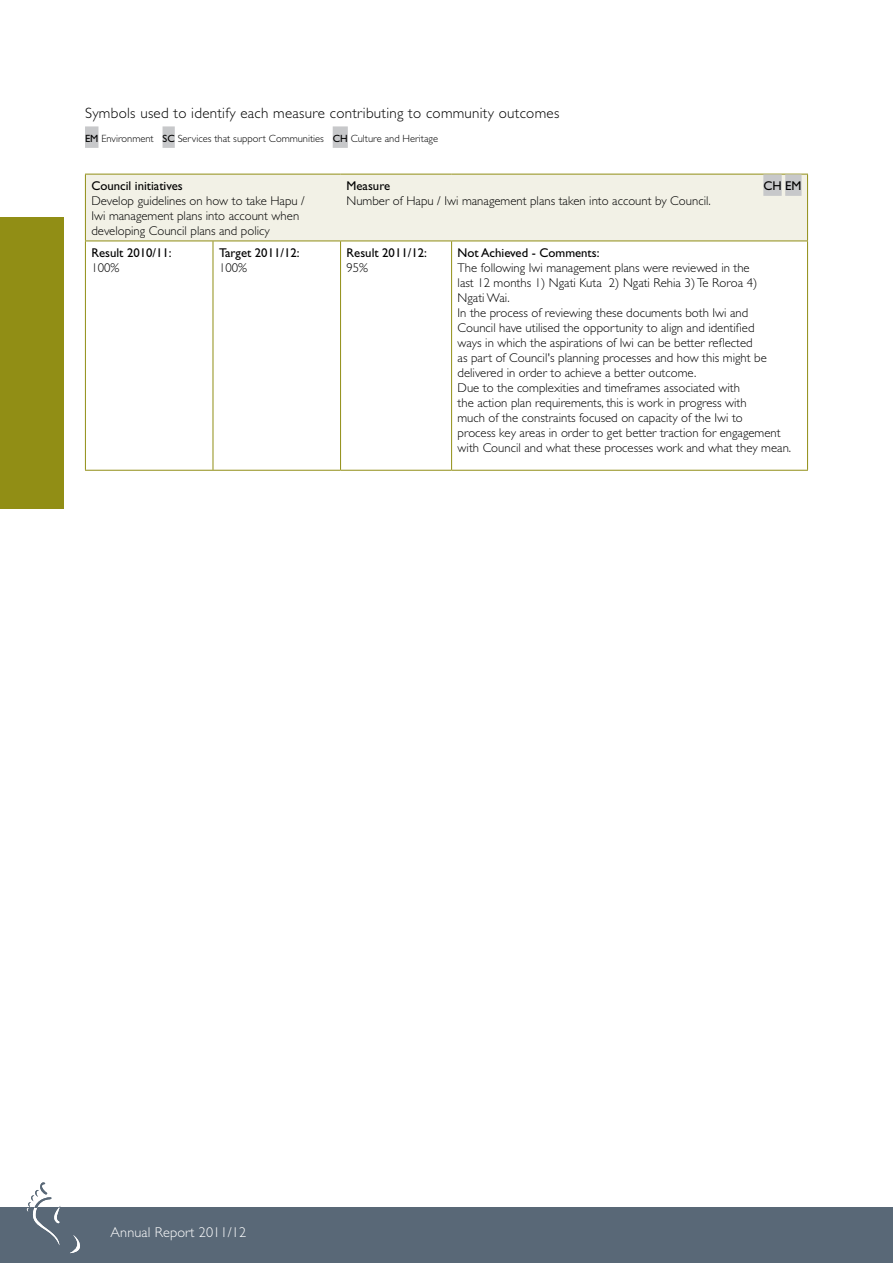
<style>
.page{position:relative;width:893px;height:1263px;background:#fff}
.page>*{position:absolute;margin:0;border:0;box-sizing:border-box;transform-origin:0 0}
.t1{font:300 15px "Gill Sans";letter-spacing:.02em;color:#000}
.t2{font:300 14.25px "Gill Sans";letter-spacing:.01em;color:#fff}
.t3{font:300 12.75px/15px "Gill Sans";color:#000}
.t4{font:12.75px "Gill Sans";color:#000}
.t5{font:300 10.5px "Gill Sans";color:#000}
.s1{font-weight:400}
</style>
<div class="page">
<div style="left:0;top:217px;width:64px;height:291px;background:#918e15"></div>
<div style="left:0;top:1208px;width:893px;height:55px;background:#596877"></div>
<hr style="left:892px;top:0;width:1px;height:217px;background:#596877">
<svg style="left:70px;top:1235px;width:10px;height:18px"></svg>
<svg style="left:26px;top:1182px;width:34px;height:63px"></svg>
<div style="left:86px;top:175px;width:721px;height:66px;background:#f2f1e6"></div>
<svg style="left:86px;top:242px;width:721px;height:228px"></svg>
<hr style="left:85px;top:174px;width:128px;height:1px;background:#918e15">
<hr style="left:85px;top:174px;width:1px;height:67px;background:#918e15">
<hr style="left:213px;top:174px;width:128px;height:1px;background:#918e15">
<hr style="left:341px;top:174px;width:111px;height:1px;background:#918e15">
<hr style="left:452px;top:174px;width:356px;height:1px;background:#918e15">
<hr style="left:807px;top:174px;width:1px;height:67px;background:#918e15">
<hr style="left:85px;top:241px;width:128px;height:1px;background:#918e15">
<hr style="left:85px;top:241px;width:1px;height:229px;background:#918e15">
<hr style="left:213px;top:241px;width:128px;height:1px;background:#918e15">
<hr style="left:213px;top:241px;width:1px;height:229px;background:#918e15">
<hr style="left:341px;top:241px;width:111px;height:1px;background:#918e15">
<hr style="left:340px;top:241px;width:1px;height:229px;background:#918e15">
<hr style="left:452px;top:241px;width:356px;height:1px;background:#918e15">
<hr style="left:451px;top:241px;width:1px;height:229px;background:#918e15">
<hr style="left:807px;top:241px;width:1px;height:229px;background:#918e15">
<hr style="left:85px;top:470px;width:128px;height:1px;background:#918e15">
<hr style="left:213px;top:470px;width:128px;height:1px;background:#918e15">
<hr style="left:341px;top:470px;width:111px;height:1px;background:#918e15">
<hr style="left:452px;top:470px;width:356px;height:1px;background:#918e15">
<div style="left:763px;top:174px;width:19px;height:22px;background:#c7c8ca"></div>
<div style="left:785px;top:174px;width:16px;height:22px;background:#c7c8ca"></div>
<div style="left:85px;top:126px;width:13px;height:22px;background:#c7c8ca"></div>
<div style="left:163px;top:126px;width:12px;height:22px;background:#c7c8ca"></div>
<div style="left:333px;top:126px;width:15px;height:22px;background:#c7c8ca"></div>
<p class="t1" style="left:85px;top:104px;width:476px">Symbols used to identify each measure contributing to community outcomes</p>
<p class="t5" style="left:85px;top:133px;width:355px"><span class="s1">EM</span> Environment <span class="s1">SC</span> Services that support Communities <span class="s1">CH</span> Culture and Heritage</p>
<p class="t4" style="left:91px;top:178px;width:93px">Council initiatives</p>
<p class="t3" style="left:91px;top:193px;width:215px">Develop guidelines on how to take Hapu /<br>Iwi management plans into account when developing Council plans and policy</p>
<p class="t4" style="left:347px;top:178px;width:45px">Measure</p>
<p class="t4" style="left:763px;top:178px;width:40px">CH EM</p>
<p class="t3" style="left:347px;top:193px;width:366px">Number of Hapu / Iwi management plans taken into account by Council.</p>
<p class="t4" style="left:91px;top:245px;width:82px">Result 2010/11:</p>
<p class="t3" style="left:91px;top:260px;width:30px">100%</p>
<p class="t4" style="left:219px;top:245px;width:82px">Target 2011/12:</p>
<p class="t3" style="left:219px;top:260px;width:30px">100%</p>
<p class="t4" style="left:347px;top:245px;width:82px">Result 2011/12:</p>
<p class="t3" style="left:347px;top:260px;width:23px">95%</p>
<p class="t4" style="left:458px;top:245px;width:143px">Not Achieved - Comments:</p>
<p class="t3" style="left:458px;top:260px;width:335px">The following Iwi management plans were reviewed in the<br>last 12 months 1) Ngati Kuta 2) Ngati Rehia 3) Te Roroa 4)<br>Ngati Wai.<br>In the process of reviewing these documents both Iwi and<br>Council have utilised the opportunity to align and identified<br>ways in which the aspirations of Iwi can be better reflected<br>as part of Council's planning processes and how this might be delivered in order to achieve a better outcome.<br>Due to the complexities and timeframes associated with<br>the action plan requirements, this is work in progress with<br>much of the constraints focused on capacity of the Iwi to<br>process key areas in order to get better traction for engagement with Council and what these processes work and what they mean.</p>
<p class="t2" style="left:111px;top:1224px;width:137px">Annual Report 2011/12</p>
</div>
